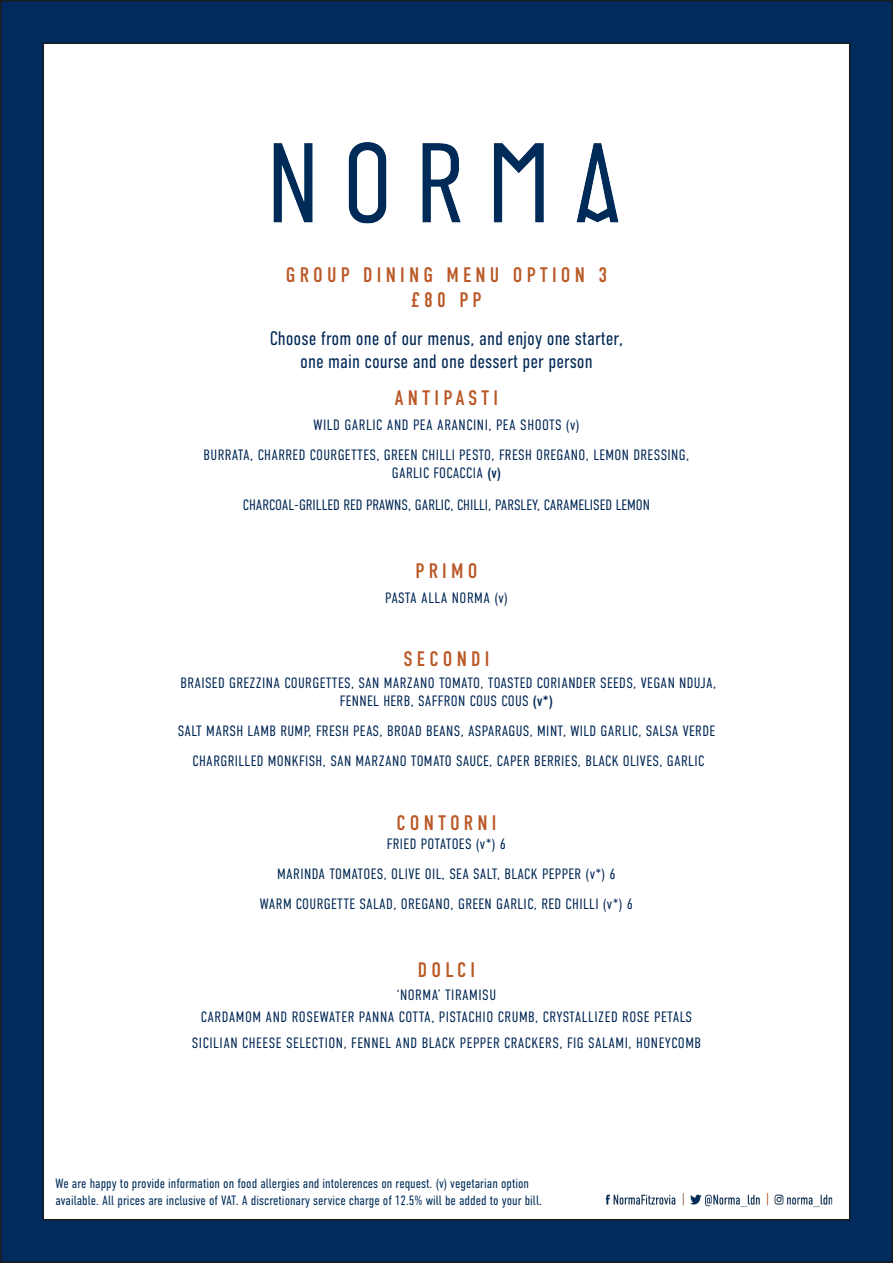
<style>
.page{position:relative;width:893px;height:1263px;background:#fff}
.page>*{position:absolute;margin:0;border:0;box-sizing:border-box;transform-origin:0 0}
.t1{font:21px "DIN Condensed";letter-spacing:.2em;color:#ba5826}
.t2{font:300 19.5px "DIN Condensed";color:#002855}
.t3{font:300 15px "DIN Condensed";letter-spacing:.025em;color:#002855}
.t4{font:300 15px "DIN Condensed";color:#002855}
.t5{font:300 13.5px/16.2px "DIN Condensed";color:#002e5a}
.s1{font-weight:400}
</style>
<div class="page">
<div style="left:1px;top:1px;width:891px;height:1261px;background:#002b5c"></div>
<div style="left:43px;top:43px;width:807px;height:1177px;background:#fff;border:2px solid #1b1c20"></div>
<img style="left:273px;top:142px;width:346px;height:82px">
<img style="left:605px;top:1193px;width:228px;height:15px">
<p class="t1" style="left:286px;top:263px;width:323px">GROUP DINING MENU OPTION 3</p>
<p class="t1" style="left:411px;top:288px;width:72px">£80 PP</p>
<p class="t2" style="left:270px;top:328px;width:355px">Choose from one of our menus, and enjoy one starter,</p>
<p class="t2" style="left:300px;top:350px;width:294px">one main course and one dessert per person</p>
<p class="t1" style="left:395px;top:386px;width:105px">ANTIPASTI</p>
<p class="t3" style="left:314px;top:416px;width:267px">WILD GARLIC AND PEA ARANCINI, PEA SHOOTS (v)</p>
<p class="t3" style="left:204px;top:446px;width:487px">BURRATA, CHARRED COURGETTES, GREEN CHILLI PESTO, FRESH OREGANO, LEMON DRESSING,</p>
<p class="t3" style="left:392px;top:464px;width:111px">GARLIC FOCACCIA <span class="s1">(v)</span></p>
<p class="t4" style="left:243px;top:496px;width:409px">CHARCOAL-GRILLED RED PRAWNS, GARLIC, CHILLI, PARSLEY, CARAMELISED LEMON</p>
<p class="t1" style="left:415px;top:559px;width:63px">PRIMO</p>
<p class="t3" style="left:385px;top:589px;width:124px">PASTA ALLA NORMA (v)</p>
<p class="t1" style="left:404px;top:647px;width:87px">SECONDI</p>
<p class="t3" style="left:180px;top:674px;width:537px">BRAISED GREZZINA COURGETTES, SAN MARZANO TOMATO, TOASTED CORIANDER SEEDS, VEGAN NDUJA,</p>
<p class="t3" style="left:340px;top:692px;width:215px">FENNEL HERB, SAFFRON COUS COUS <span class="s1">(v*)</span></p>
<p class="t3" style="left:178px;top:722px;width:539px">SALT MARSH LAMB RUMP, FRESH PEAS, BROAD BEANS, ASPARAGUS, MINT, WILD GARLIC, SALSA VERDE</p>
<p class="t3" style="left:193px;top:752px;width:513px">CHARGRILLED MONKFISH, SAN MARZANO TOMATO SAUCE, CAPER BERRIES, BLACK OLIVES, GARLIC</p>
<p class="t1" style="left:396px;top:811px;width:102px">CONTORNI</p>
<p class="t3" style="left:387px;top:835px;width:121px">FRIED POTATOES (v*) 6</p>
<p class="t3" style="left:277px;top:865px;width:340px">MARINDA TOMATOES, OLIVE OIL, SEA SALT, BLACK PEPPER (v*) 6</p>
<p class="t3" style="left:260px;top:895px;width:375px">WARM COURGETTE SALAD, OREGANO, GREEN GARLIC, RED CHILLI (v*) 6</p>
<p class="t1" style="left:418px;top:958px;width:59px">DOLCI</p>
<p class="t3" style="left:397px;top:986px;width:101px">‘NORMA’ TIRAMISU</p>
<p class="t3" style="left:201px;top:1009px;width:493px">CARDAMOM AND ROSEWATER PANNA COTTA, PISTACHIO CRUMB, CRYSTALLIZED ROSE PETALS</p>
<p class="t3" style="left:192px;top:1034px;width:511px">SICILIAN CHEESE SELECTION, FENNEL AND BLACK PEPPER CRACKERS, FIG SALAMI, HONEYCOMB</p>
<p class="t5" style="left:56px;top:1176px;width:488px">We are happy to provide information on food allergies and intolerences on request. (v) vegetarian option available. All prices are inclusive of VAT. A discretionary service charge of 12.5% will be added to your bill.</p>
</div>
